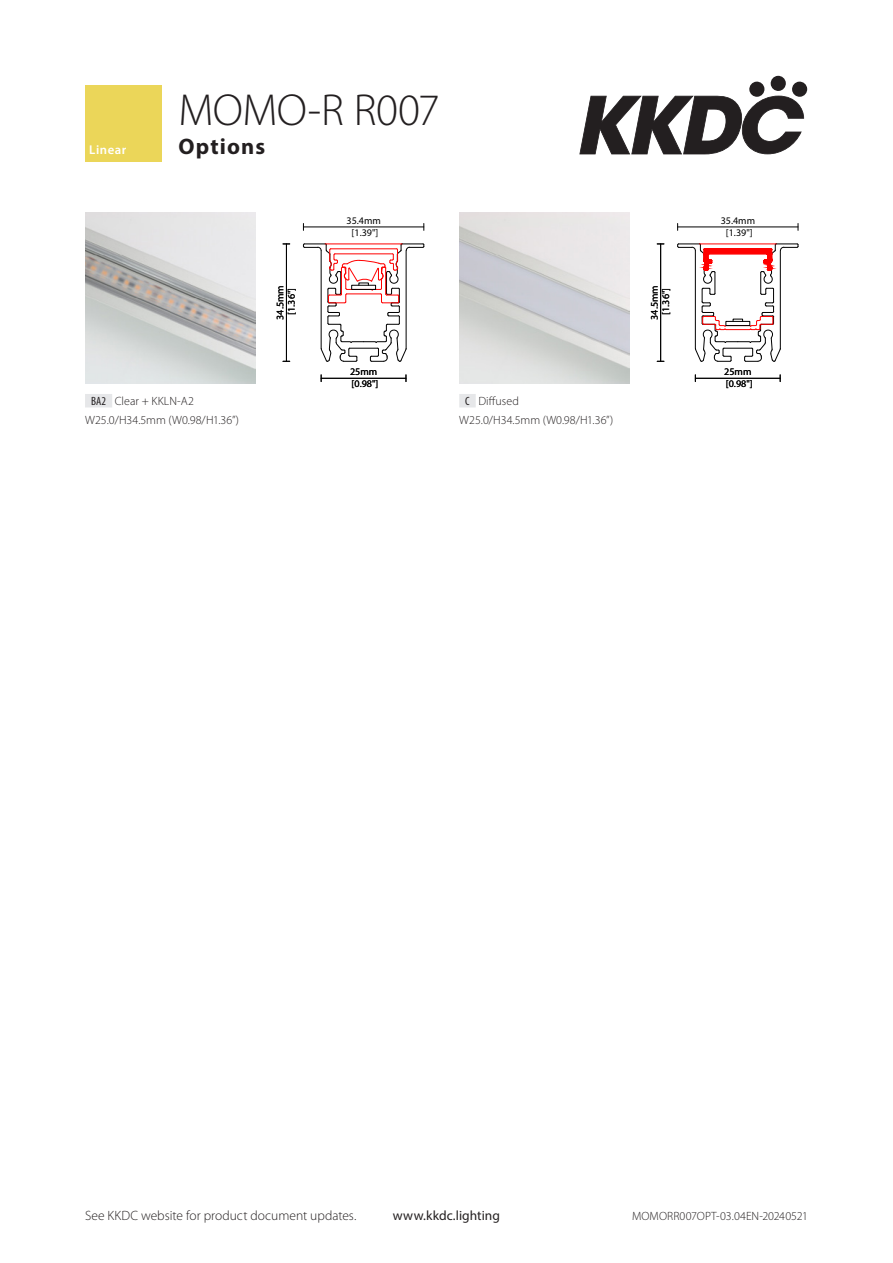
<style>
.page{position:relative;width:893px;height:1263px;background:#fff}
.page>*{position:absolute;margin:0;border:0;box-sizing:border-box;transform-origin:0 0}
.t1{font:300 45px "Myriad Pro";letter-spacing:-.015em;color:#231f20}
.t2{font:700 22.5px "Myriad Pro";letter-spacing:.05em;color:#231f20}
.t3{font:300 13.5px "Myriad Pro";color:#231f20}
.t4{font:13.5px "Myriad Pro";letter-spacing:.005em;color:#231f20}
.t5{font:600 12.75px "Myriad Pro";letter-spacing:.04em;color:#fff}
.body{font:300 12px "Myriad Pro";color:#231f20}
.Product_code_Options{font:300 12px "Myriad Pro";letter-spacing:.01em;color:#231f20}
.t6{font:10.05px/11.4px "Myriad Pro";color:#000;text-align:center}
.s1{font-weight:400;font-stretch:condensed}
</style>
<div class="page">
<svg style="left:579px;top:96px;width:225px;height:58px"></svg>
<svg style="left:749px;top:81px;width:16px;height:16px"></svg>
<div style="left:770px;top:76px;width:16px;height:15px;background:#231f20;border-radius:50%"></div>
<div style="left:792px;top:81px;width:15px;height:16px;background:#231f20;border-radius:50%"></div>
<img style="left:85px;top:213px;width:170px;height:170px">
<svg style="left:303px;top:243px;width:122px;height:119px"></svg>
<div style="left:351px;top:285px;width:25px;height:5px;border:1px solid #000"></div>
<hr style="left:286px;top:244px;width:1px;height:117px;background:#000">
<hr style="left:321px;top:378px;width:85px;height:1px;background:#000">
<hr style="left:303px;top:227px;width:121px;height:1px;background:#000">
<img style="left:459px;top:213px;width:170px;height:170px">
<svg style="left:677px;top:243px;width:122px;height:119px"></svg>
<hr style="left:660px;top:244px;width:1px;height:117px;background:#000">
<hr style="left:695px;top:378px;width:85px;height:1px;background:#000">
<hr style="left:678px;top:227px;width:120px;height:1px;background:#000">
<div style="left:85px;top:394px;width:27px;height:13px;background:#e6e7e9"></div>
<div style="left:459px;top:394px;width:17px;height:13px;background:#e6e7e9"></div>
<div style="left:85px;top:85px;width:77px;height:77px;background:#ebd659"></div>
<p class="t5" style="left:89px;top:142px;width:38px">Linear</p>
<h1 class="t1" style="left:179px;top:83px;width:263px">MOMO-R R007</h1>
<h2 class="t2" style="left:179px;top:132px;width:88px">Options</h2>
<p class="Product_code_Options" style="left:91px;top:394px;width:104px"><span class="s1">BA2</span> Clear + KKLN-A2</p>
<p class="body" style="left:85px;top:413px;width:156px">W25.0/H34.5mm (W0.98/H1.36”)</p>
<p class="t6" style="left:274px;top:320px;width:36px;rotate:-90deg">34.5mm [1.36"]</p>
<p class="t6" style="left:346px;top:215px;width:36px">35.4mm [1.39"]</p>
<p class="t6" style="left:350px;top:366px;width:30px;text-align:left">25mm [0.98"]</p>
<p class="Product_code_Options" style="left:465px;top:394px;width:55px"><span class="s1">C</span> Diffused</p>
<p class="body" style="left:459px;top:413px;width:156px">W25.0/H34.5mm (W0.98/H1.36”)</p>
<p class="t6" style="left:648px;top:320px;width:36px;rotate:-90deg">34.5mm [1.36"]</p>
<p class="t6" style="left:721px;top:215px;width:36px">35.4mm [1.39"]</p>
<p class="t6" style="left:724px;top:366px;width:30px;text-align:left">25mm [0.98"]</p>
<p class="t3" style="left:85px;top:1208px;width:273px">See KKDC website for product document updates.</p>
<p class="t4" style="left:393px;top:1207px;width:109px">www.kkdc.lighting</p>
<p class="body" style="left:632px;top:1209px;width:177px">MOMORR007OPT-03.04EN-20240521</p>
</div>
